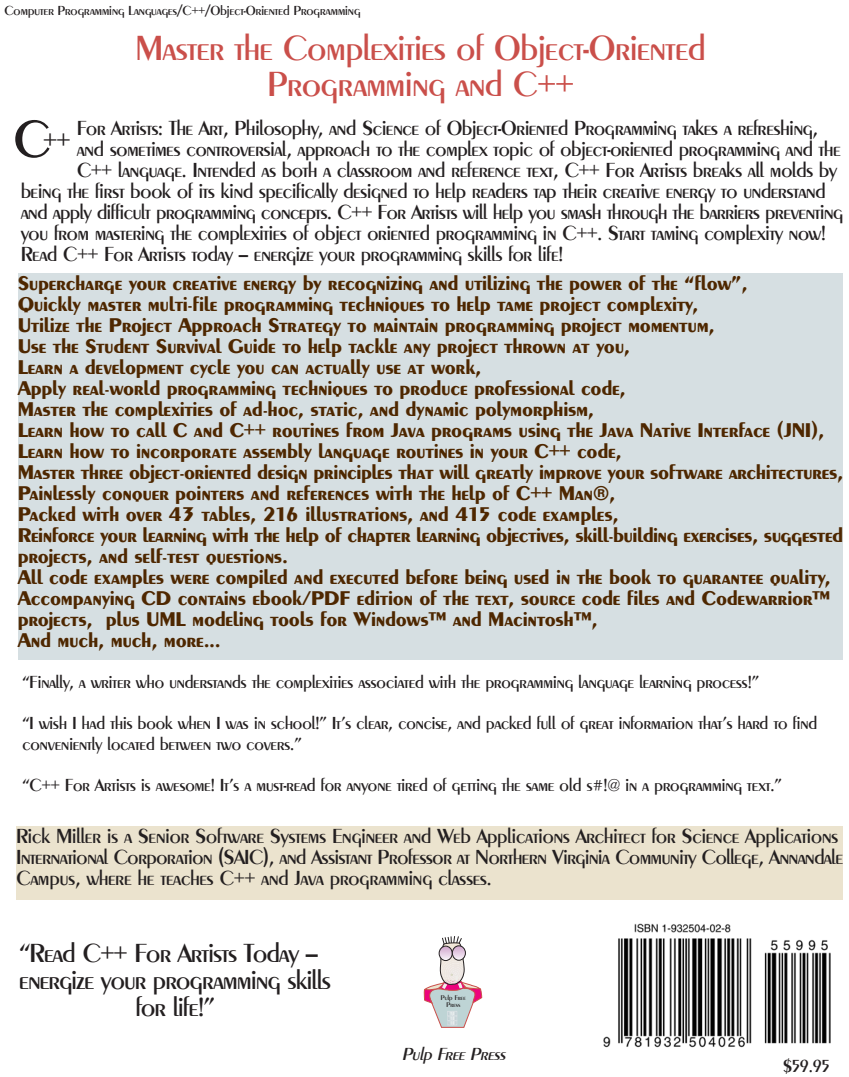
<style>
.page{position:relative;width:849px;height:1077px;background:#fff}
.page>*{position:absolute;margin:0;border:0;box-sizing:border-box;transform-origin:0 0}
.t1{font:500 36px/36px "Peynot";color:#ca4f4a;text-align:center}
.t2{font:500 27px/27px "Peynot";letter-spacing:-.015em;color:#231f20;text-align:center}
.t3{font:700 21px/21px "Peynot";letter-spacing:.015em;color:#4e2700}
.t4{font:500 21px/21px "Peynot";letter-spacing:-.005em;color:#231f20}
.t5{font:500 18px/20.7px "Peynot";color:#231f20}
.t6{font:italic 18px "Peynot";color:#231f20}
.t7{font:500 13.5px "Peynot";color:#231f20}
.t8{font:500 7.05px/7.1px "Peynot";color:#231f20;text-align:center}
.s1{font-size:54px}
</style>
<div class="page">
<div style="left:18px;top:273px;width:825px;height:387px;background:#d6dfe2"></div>
<div style="left:16px;top:826px;width:827px;height:74px;background:#ebe3ce"></div>
<svg style="left:424px;top:936px;width:58px;height:91px"></svg>
<img style="left:603px;top:923px;width:228px;height:125px">
<p class="t7" style="left:4px;top:4px;width:357px">Computer Programming Languages/C++/Object-Oriented Programming</p>
<h1 class="t1" style="left:136px;top:31px;width:571px">Master the Complexities of Object-Oriented<br>Programming and C++</h1>
<p class="t4" style="left:77px;top:119px;width:742px">For Artists: The Art, Philosophy, and Science of Object-Oriented Programming takes a refreshing,</p>
<p class="t4" style="left:77px;top:140px;width:765px">and sometimes controversial, approach to the complex topic of object-oriented programming and the</p>
<p class="t4" style="left:77px;top:161px;width:761px">C++ language. Intended as both a classroom and reference text, C++ For Artists breaks all molds by</p>
<p class="t4" style="left:21px;top:182px;width:806px">being the first book of its kind specifically designed to help readers tap their creative energy to understand</p>
<p class="t4" style="left:21px;top:203px;width:824px">and apply difficult programming concepts. C++ For Artists will help you smash through the barriers preventing</p>
<p class="t4" style="left:21px;top:224px;width:806px">you from mastering the complexities of object oriented programming in C++. Start taming complexity now!</p>
<p class="t4" style="left:21px;top:245px;width:544px">Read C++ For Artists today — energize your programming skills for life!</p>
<p class="t3" style="left:18px;top:273px;width:826px">Supercharge your creative energy by recognizing and utilizing the power of the “flow”,<br>Quickly master multi-file programming techniques to help tame project complexity,<br>Utilize the Project Approach Strategy to maintain programming project momentum,<br>Use the Student Survival Guide to help tackle any project thrown at you,<br>Learn a development cycle you can actually use at work,<br>Apply real-world programming techniques to produce professional code,<br>Master the complexities of ad-hoc, static, and dynamic polymorphism,<br>Learn how to call C and C++ routines from Java programs using the Java Native Interface (JNI), Learn how to incorporate assembly language routines in your C++ code,<br>Master three object-oriented design principles that will greatly improve your software architectures, Painlessly conquer pointers and references with the help of C++ Man®,<br>Packed with over 43 tables, 216 illustrations, and 415 code examples,<br>Reinforce your learning with the help of chapter learning objectives, skill-building exercises, suggested projects, and self-test questions.<br>All code examples were compiled and executed before being used in the book to guarantee quality, Accompanying CD contains ebook/PDF edition of the text, source code files and Codewarrior™ projects, plus UML modeling tools for Windows™ and Macintosh™,<br>And much, much, more...</p>
<p class="t5" style="left:22px;top:672px;width:738px">“Finally, a writer who understands the complexities associated with the programming language learning process!”</p>
<p class="t5" style="left:22px;top:714px;width:796px">“I wish I had this book when I was in school!” It’s clear, concise, and packed full of great information that’s hard to find conveniently located between two covers.”</p>
<p class="t5" style="left:22px;top:776px;width:761px">“C++ For Artists is awesome! It’s a must-read for anyone tired of getting the same old s#!@ in a programming text.”</p>
<p class="t4" style="left:16px;top:827px;width:828px">Rick Miller is a Senior Software Systems Engineer and Web Applications Architect for Science Applications<br>International Corporation (SAIC), and Assistant Professor at Northern Virginia Community College, Annandale<br>Campus, where he teaches C++ and Java programming classes.</p>
<p class="t2" style="left:14px;top:127px;width:58px"><span class="s1">C</span>++</p>
<p class="t2" style="left:19px;top:940px;width:313px">“Read C++ For Artists Today — energize your programming skills for life!”</p>
<p class="t8" style="left:441px;top:995px;width:26px">Pulp Free<br>Press</p>
<p class="t6" style="left:402px;top:1044px;width:105px">Pulp Free Press</p>
<p class="t5" style="left:783px;top:1056px;width:48px">$59.95</p>
</div>
